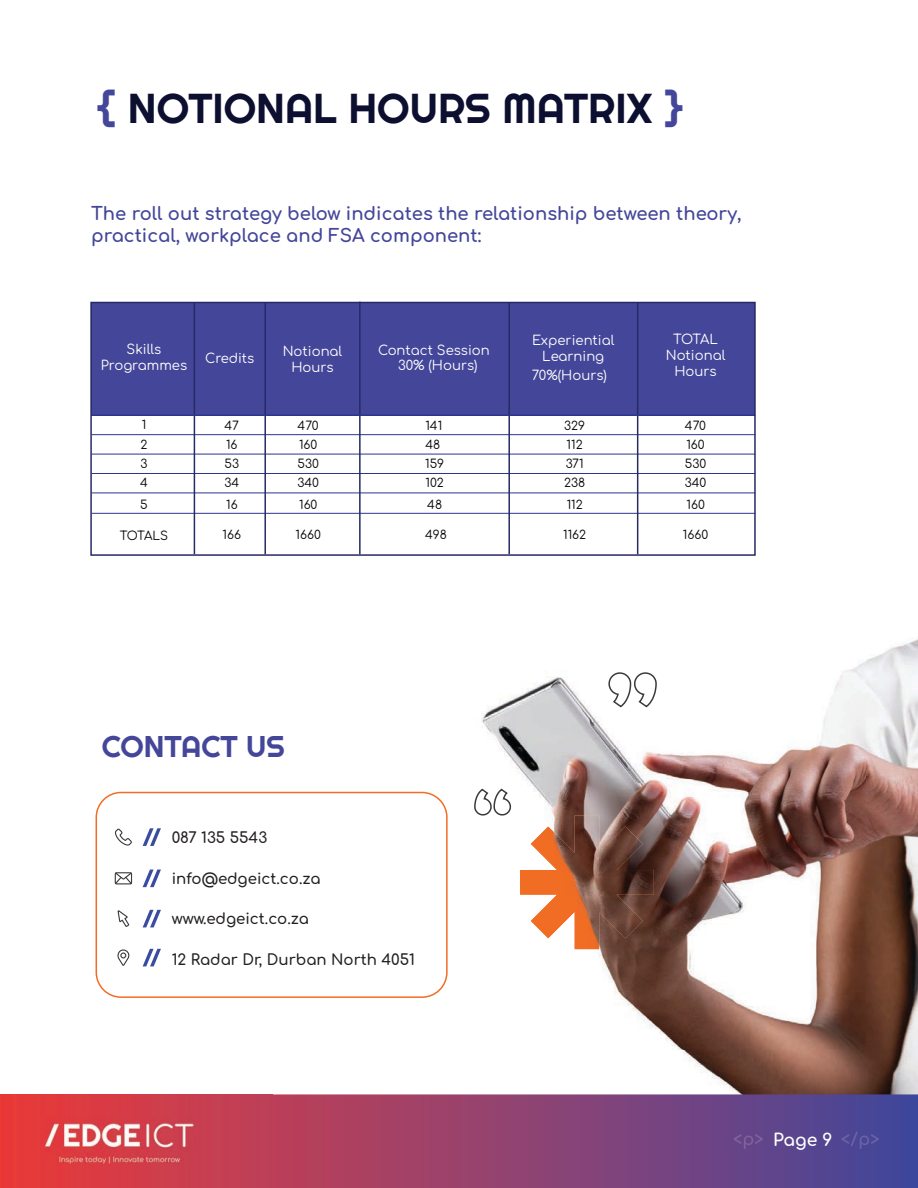
<style>
.page{position:relative;width:918px;height:1188px;background:#fff}
.page>*{position:absolute;margin:0;border:0;box-sizing:border-box;transform-origin:0 0}
.t1{font:41.85px "Righteous";color:#0d0f30}
.t2{font:30px "Righteous";color:#444799}
.t3{font:700 18px/21.6px "Comfortaa";color:#444799}
.t4{font:700 17.25px "Comfortaa";color:#fff}
.t5{font:600 15px "Comfortaa";color:#231f20}
.t6{font:13.2px/15.9px "Comfortaa";color:#fff;text-align:center}
.t7{font:12px/19px "Comfortaa";color:#050504}
.s1{color:#444799}
</style>
<div class="page">
<img style="left:481px;top:637px;width:437px;height:457px">
<img style="left:520px;top:816px;width:134px;height:133px">
<svg style="left:272px;top:1094px;width:646px;height:94px;background:#814379"></svg>
<div style="left:733px;top:1134px;width:30px;height:15px;background:#654489"></div>
<div style="left:841px;top:1132px;width:38px;height:17px;background:#4a4696"></div>
<hr style="left:92px;top:434px;width:663px;height:1px;background:#2c3690">
<hr style="left:92px;top:454px;width:663px;height:1px;background:#2c3690">
<hr style="left:92px;top:473px;width:663px;height:1px;background:#2c3690">
<hr style="left:92px;top:493px;width:663px;height:1px;background:#2c3690">
<hr style="left:92px;top:513px;width:663px;height:1px;background:#2c3690">
<div style="left:91px;top:303px;width:664px;height:112px;background:#444799"></div>
<hr style="left:194px;top:303px;width:1px;height:251px;background:#262a65">
<hr style="left:264px;top:302px;width:2px;height:252px;background:#262a65">
<hr style="left:359px;top:302px;width:2px;height:252px;background:#262a65">
<hr style="left:508px;top:303px;width:2px;height:251px;background:#262a65">
<hr style="left:637px;top:303px;width:1px;height:251px;background:#262a65">
<hr style="left:91px;top:414px;width:664px;height:2px;background:#2c3690">
<div style="left:90px;top:302px;width:666px;height:254px;border:2px solid #262a65"></div>
<svg style="left:474px;top:788px;width:38px;height:29px"></svg>
<svg style="left:607px;top:671px;width:51px;height:37px"></svg>
<div style="left:96px;top:792px;width:352px;height:206px;border:2px solid #f36c23;border-radius:25px"></div>
<svg style="left:143px;top:828px;width:18px;height:18px"></svg>
<svg style="left:143px;top:870px;width:18px;height:17px"></svg>
<svg style="left:143px;top:910px;width:18px;height:17px"></svg>
<svg style="left:143px;top:949px;width:18px;height:17px"></svg>
<svg style="left:114px;top:828px;width:18px;height:18px"></svg>
<svg style="left:114px;top:872px;width:19px;height:13px"></svg>
<svg style="left:117px;top:910px;width:13px;height:17px"></svg>
<svg style="left:117px;top:949px;width:13px;height:17px"></svg>
<img style="left:0;top:1094px;width:272px;height:94px">
<h1 class="t1" style="left:97px;top:81px;width:588px"><span class="s1">{</span> NOTIONAL HOURS MATRIX <span class="s1">}</span></h1>
<h3 class="t3" style="left:91px;top:201px;width:652px">The roll out strategy below indicates the relationship between theory, practical, workplace and FSA component:</h3>
<p class="t6" style="left:101px;top:340px;width:88px">Skills<br>Programmes</p>
<p class="t6" style="left:283px;top:342px;width:61px">Notional<br>Hours</p>
<p class="t6" style="left:205px;top:349px;width:51px">Credits</p>
<p class="t6" style="left:378px;top:341px;width:113px;line-height:14.7px">Contact Session<br>30% (Hours)</p>
<p class="t6" style="left:532px;top:331px;width:84px">Experiential<br>Learning</p>
<p class="t6" style="left:532px;top:365px;width:77px">70%(Hours)</p>
<p class="t7" style="left:142px;top:413px;width:6px">1</p>
<p class="t7" style="left:225px;top:415px;width:16px">47</p>
<p class="t7" style="left:425px;top:415px;width:18px">141</p>
<p class="t7" style="left:564px;top:414px;width:22px">329<br>112</p>
<p class="t7" style="left:564px;top:472px;width:23px">238</p>
<p class="t7" style="left:298px;top:414px;width:23px">470<br>160<br>530</p>
<p class="t7" style="left:140px;top:434px;width:9px;text-align:justify">2<br>3<br>4</p>
<p class="t7" style="left:425px;top:434px;width:21px">48<br>159<br>102</p>
<p class="t7" style="left:224px;top:434px;width:16px">16<br>53<br>34</p>
<p class="t7" style="left:566px;top:453px;width:19px">371</p>
<p class="t7" style="left:297px;top:472px;width:23px">340</p>
<p class="t6" style="left:666px;top:330px;width:61px">TOTAL<br>Notional<br>Hours</p>
<p class="t7" style="left:685px;top:414px;width:23px">470<br>160<br>530<br>340</p>
<p class="t7" style="left:140px;top:493px;width:9px">5</p>
<p class="t7" style="left:226px;top:493px;width:13px">16</p>
<p class="t7" style="left:299px;top:493px;width:20px">160</p>
<p class="t7" style="left:427px;top:493px;width:16px">48</p>
<p class="t7" style="left:567px;top:493px;width:18px">112</p>
<p class="t7" style="left:687px;top:493px;width:20px">160</p>
<p class="t7" style="left:120px;top:525px;width:50px">TOTALS</p>
<p class="t7" style="left:223px;top:524px;width:20px">166</p>
<p class="t7" style="left:296px;top:524px;width:27px">1660</p>
<p class="t7" style="left:425px;top:524px;width:23px">498</p>
<h2 class="t2" style="left:102px;top:727px;width:185px">CONTACT US</h2>
<p class="t5" style="left:172px;top:824px;width:97px">087 135 5543</p>
<p class="t5" style="left:172px;top:865px;width:150px">info@edgeict.co.za</p>
<p class="t5" style="left:172px;top:905px;width:139px">www.edgeict.co.za</p>
<p class="t5" style="left:172px;top:946px;width:245px">12 Radar Dr, Durban North 4051</p>
<p class="t7" style="left:563px;top:524px;width:24px">1162</p>
<p class="t7" style="left:683px;top:524px;width:27px">1660</p>
<h3 class="t4" style="left:733px;top:1123px;width:148px">&lt;p&gt; Page 9 &lt;/p&gt;</h3>
</div>
